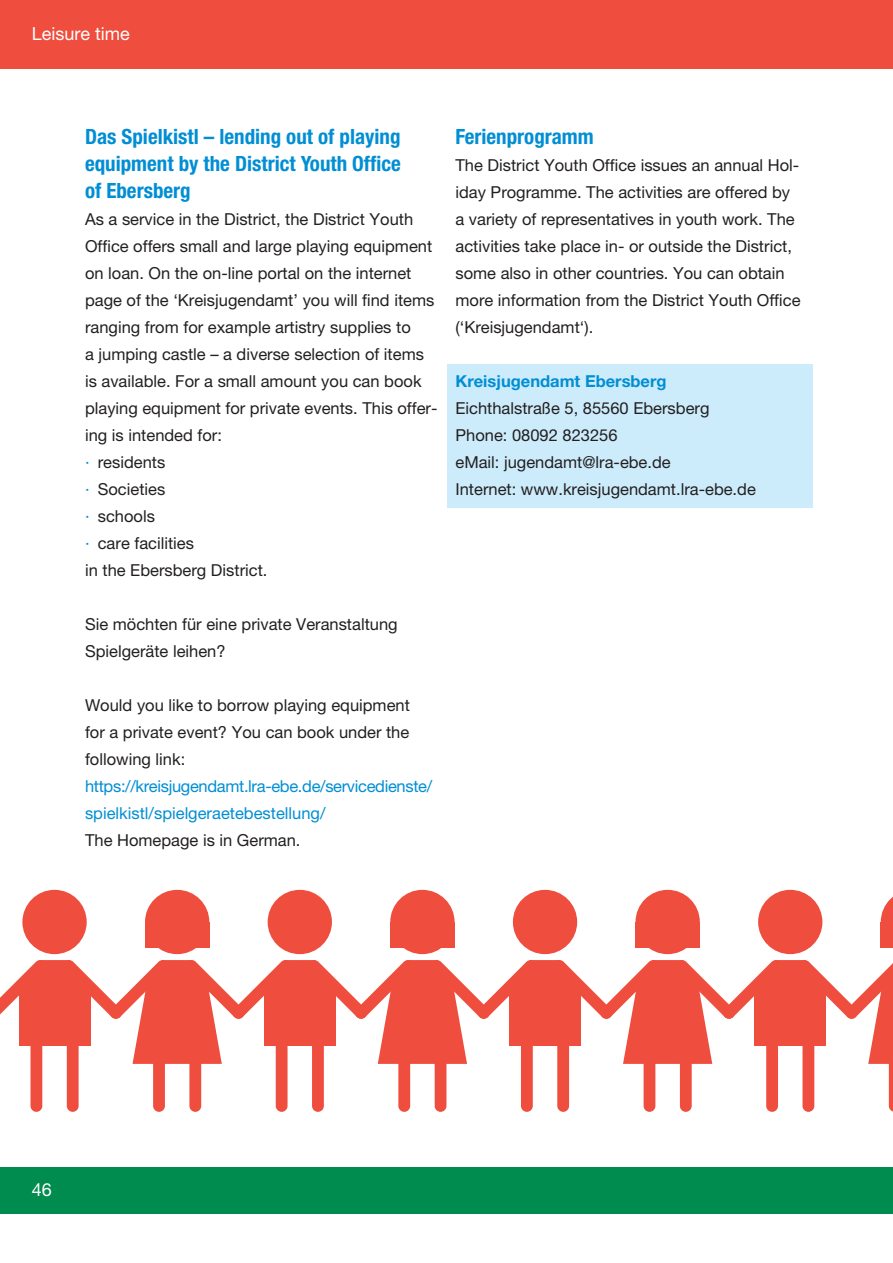
<style>
.page{position:relative;width:893px;height:1263px;background:#fff}
.page>*{position:absolute;margin:0;border:0;box-sizing:border-box;transform-origin:0 0}
.t1{font:700 condensed 21px/27px "Helvetica Neue LT Pro";color:#008ed4;text-align:justify}
.t2{font:18px "Helvetica Neue LT Pro";color:#fff}
.t3{font:16.5px/27px "Helvetica Neue LT Pro";color:#231f20}
.t4{font:16.5px/27px "Helvetica Neue LT Pro";letter-spacing:-.02em;color:#008ed4}
.t5{font:700 16.5px "Helvetica Neue LT Pro";color:#008ed4}
.s1{color:#008ed4}
</style>
<div class="page">
<div style="left:0;top:0;width:893px;height:68px;background:#ef4d3d"></div>
<div style="left:447px;top:364px;width:365px;height:36px;background:#ccecfb"></div>
<div style="left:447px;top:391px;width:365px;height:36px;background:#ccecfb"></div>
<div style="left:447px;top:418px;width:365px;height:36px;background:#ccecfb"></div>
<div style="left:447px;top:445px;width:365px;height:36px;background:#ccecfb"></div>
<div style="left:447px;top:472px;width:365px;height:36px;background:#ccecfb"></div>
<div style="left:0;top:1167px;width:893px;height:47px;background:#008c4e"></div>
<svg style="left:0;top:890px;width:893px;height:222px"></svg>
<div style="left:145px;top:922px;width:64px;height:25px;background:#ef4d3d"></div>
<p class="t2" style="left:32px;top:23px;width:100px">Leisure time</p>
<p class="t1" style="left:85px;top:123px;width:317px">Das Spielkistl – lending out of playing equipment by the District Youth Office of Ebersberg</p>
<p class="t3" style="left:85px;top:205px;width:354px">As a service in the District, the District Youth Office offers small and large playing equipment on loan. On the on-line portal on the internet page of the ‘Kreisjugendamt’ you will find items ranging from for example artistry supplies to<br>a jumping castle – a diverse selection of items is available. For a small amount you can book playing equipment for private events. This offer&shy;ing is intended for:<br><span class="s1">·</span> residents<br><span class="s1">·</span> Societies<br><span class="s1">·</span> schools<br><span class="s1">·</span> care facilities<br>in the Ebersberg District.</p>
<p class="t3" style="left:85px;top:610px;width:314px">Sie möchten für eine private Veranstaltung<br>Spielgeräte leihen?</p>
<p class="t3" style="left:85px;top:691px;width:326px;text-align:justify">Would you like to borrow playing equipment for a private event? You can book under the following link:</p>
<p class="t4" style="left:85px;top:772px;width:349px">https://kreisjugendamt.lra-ebe.de/servicedienste/ spielkistl/spielgeraetebestellung/</p>
<p class="t3" style="left:85px;top:826px;width:217px">The Homepage is in German.</p>
<p class="t1" style="left:455px;top:123px;width:140px">Ferienprogramm</p>
<p class="t3" style="left:455px;top:151px;width:347px">The District Youth Office issues an annual Hol&shy;iday Programme. The activities are offered by a variety of representatives in youth work. The activities take place in- or outside the District, some also in other countries. You can obtain more information from the District Youth Office (‘Kreisjugendamt‘).</p>
<p class="t5" style="left:455px;top:371px;width:213px">Kreisjugendamt Ebersberg</p>
<p class="t3" style="left:455px;top:394px;width:302px">Eichthalstraße 5, 85560 Ebersberg<br>Phone: 08092 823256<br>eMail: jugendamt@lra-ebe.de<br>Internet: www.kreisjugendamt.lra-ebe.de</p>
<p class="t2" style="left:32px;top:1179px;width:22px">46</p>
</div>
